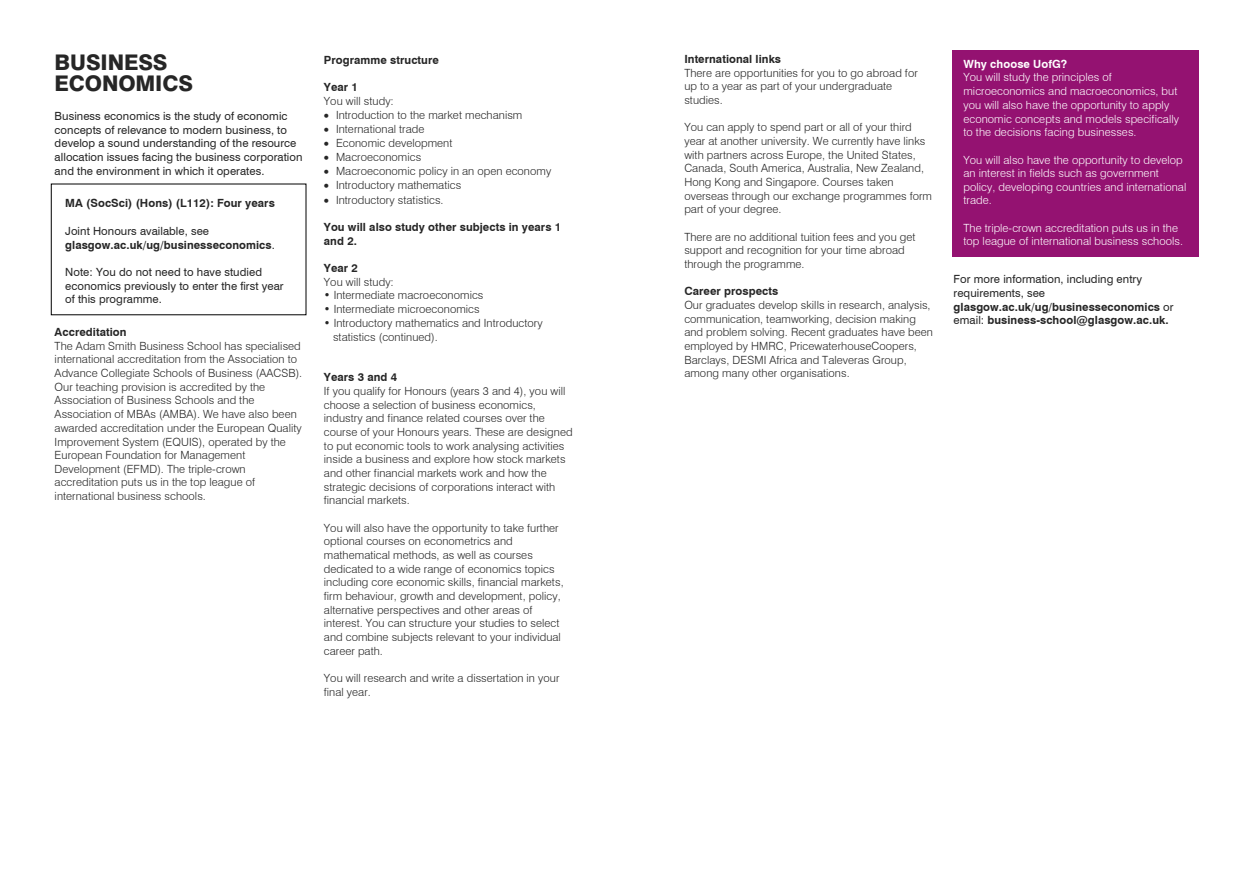
<style>
.page{position:relative;width:1259px;height:893px;background:#fff}
.page>*{position:absolute;margin:0;border:0;box-sizing:border-box;transform-origin:0 0}
.t1{font:800 21.6px/21.6px "Swiss 721 BT";letter-spacing:-.005em;color:#262626}
.t2{font:300 11.25px/13.6px "Swiss 721 BT";letter-spacing:.005em;color:#262626}
.t3{font:300 11.25px/13.6px "Swiss 721 BT";letter-spacing:.005em;color:#fff}
.t4{font:700 11.25px/13.6px "Swiss 721 BT";letter-spacing:.005em;color:#262626}
.t5{font:11.25px/13.6px "Swiss 721 BT";letter-spacing:.005em;color:#262626}
.t6{font:700 11.25px "Swiss 721 BT";letter-spacing:.005em;color:#fff}
.s1{font-weight:400}
</style>
<div class="page">
<div style="left:952px;top:50px;width:246px;height:207px;background:#941271"></div>
<h1 class="t1" style="left:55px;top:51px;width:140px">BUSINESS<br>ECONOMICS</h1>
<p class="t5" style="left:55px;top:109px;width:249px">Business economics is the study of economic concepts of relevance to modern business, to develop a sound understanding of the resource allocation issues facing the business corporation and the environment in which it operates.</p>
<p class="t4" style="left:65px;top:197px;width:211px">MA (SocSci) (Hons) (L112): Four years</p>
<p class="t4" style="left:65px;top:224px;width:211px"><span class="s1">Joint Honours available, see </span>glasgow.ac.uk/ug/businesseconomics<span class="s1">.</span></p>
<p class="t5" style="left:65px;top:265px;width:220px">Note: You do not need to have studied economics previously to enter the first year of this programme.</p>
<p class="t4" style="left:55px;top:325px;width:73px">Accreditation</p>
<p class="t2" style="left:55px;top:339px;width:249px">The Adam Smith Business School has specialised international accreditation from the Association to Advance Collegiate Schools of Business (AACSB).<br>Our teaching provision is accredited by the Association of Business Schools and the Association of MBAs (AMBA). We have also been awarded accreditation under the European Quality Improvement System (EQUIS), operated by the European Foundation for Management Development (EFMD). The triple-crown accreditation puts us in the top league of international business schools.</p>
<p class="t4" style="left:324px;top:53px;width:116px">Programme structure</p>
<p class="t4" style="left:324px;top:80px;width:36px">Year 1</p>
<p class="t2" style="left:324px;top:94px;width:71px">You will study:</p>
<p class="t2" style="left:324px;top:108px;width:200px">• Introduction to the market mechanism</p>
<p class="t2" style="left:324px;top:122px;width:102px">• International trade</p>
<p class="t2" style="left:324px;top:136px;width:130px">• Economic development</p>
<p class="t2" style="left:324px;top:150px;width:99px">• Macroeconomics</p>
<p class="t2" style="left:324px;top:164px;width:229px">• Macroeconomic policy in an open economy</p>
<p class="t2" style="left:324px;top:178px;width:139px">• Introductory mathematics</p>
<p class="t2" style="left:324px;top:193px;width:121px">• Introductory statistics.</p>
<p class="t4" style="left:324px;top:220px;width:239px">You will also study other subjects in years 1 and 2.</p>
<p class="t4" style="left:324px;top:261px;width:35px">Year 2</p>
<p class="t2" style="left:324px;top:275px;width:71px">You will study:</p>
<p class="t2" style="left:324px;top:289px;width:161px">• Intermediate macroeconomics</p>
<p class="t2" style="left:324px;top:302px;width:157px">• Intermediate microeconomics</p>
<p class="t2" style="left:333px;top:316px;width:211px;text-indent:-9px">• Introductory mathematics and Introductory statistics (continued).</p>
<p class="t4" style="left:324px;top:370px;width:75px">Years 3 and 4</p>
<p class="t2" style="left:324px;top:384px;width:250px">If you qualify for Honours (years 3 and 4), you will choose a selection of business economics, industry and finance related courses over the course of your Honours years. These are designed to put economic tools to work analysing activities inside a business and explore how stock markets and other financial markets work and how the strategic decisions of corporations interact with financial markets.</p>
<p class="t2" style="left:324px;top:521px;width:241px">You will also have the opportunity to take further optional courses on econometrics and mathematical methods, as well as courses dedicated to a wide range of economics topics including core economic skills, financial markets, firm behaviour, growth and development, policy, alternative perspectives and other areas of interest. You can structure your studies to select and combine subjects relevant to your individual career path.</p>
<p class="t2" style="left:324px;top:671px;width:237px">You will research and write a dissertation in your final year.</p>
<p class="t4" style="left:684px;top:52px;width:98px">International links</p>
<p class="t2" style="left:684px;top:66px;width:235px">There are opportunities for you to go abroad for up to a year as part of your undergraduate studies.</p>
<p class="t2" style="left:684px;top:120px;width:249px">You can apply to spend part or all of your third year at another university. We currently have links with partners across Europe, the United States, Canada, South America, Australia, New Zealand, Hong Kong and Singapore. Courses taken overseas through our exchange programmes form part of your degree.</p>
<p class="t2" style="left:684px;top:230px;width:233px">There are no additional tuition fees and you get support and recognition for your time abroad through the programme.</p>
<p class="t4" style="left:684px;top:284px;width:95px">Career prospects</p>
<p class="t2" style="left:684px;top:298px;width:250px">Our graduates develop skills in research, analysis, communication, teamworking, decision making and problem solving. Recent graduates have been employed by HMRC, PricewaterhouseCoopers, Barclays, DESMI Africa and Taleveras Group, among many other organisations.</p>
<p class="t6" style="left:963px;top:57px;width:105px">Why choose UofG?</p>
<p class="t3" style="left:963px;top:71px;width:217px">You will study the principles of microeconomics and macroeconomics, but you will also have the opportunity to apply economic concepts and models specifically to the decisions facing businesses.</p>
<p class="t3" style="left:963px;top:153px;width:224px">You will also have the opportunity to develop an interest in fields such as government policy, developing countries and international trade.</p>
<p class="t3" style="left:963px;top:221px;width:221px">The triple-crown accreditation puts us in the top league of international business schools.</p>
<p class="t4" style="left:953px;top:272px;width:222px"><span class="s1">For more information, including entry requirements, see </span>glasgow.ac.uk/ug/businesseconomics <span class="s1">or email:</span> business-school@glasgow.ac.uk.</p>
</div>
